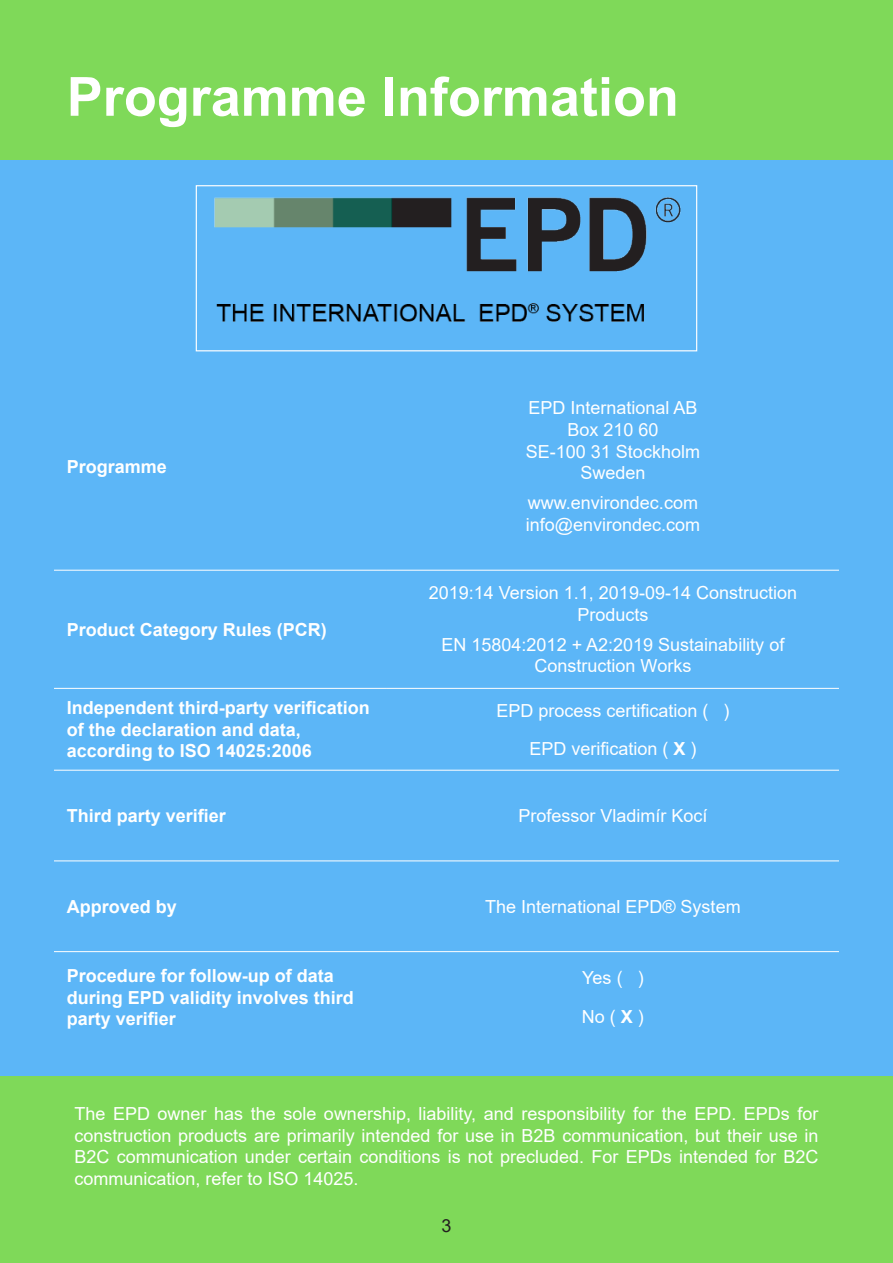
<style>
.page{position:relative;width:893px;height:1263px;background:#fff}
.page>*{position:absolute;margin:0;border:0;box-sizing:border-box;transform-origin:0 0}
.Page_Header{font:700 54px "Arial";color:#fff}
.t1{font:18px/21.6px "Arial";color:#fff;text-align:center}
.t2{font:700 18px/21.6px "Arial";color:#fff}
.t3{font:18px "Arial";color:#231f20}
.s1{font-weight:700}
</style>
<div class="page">
<div style="left:0;top:0;width:893px;height:162px;background:#7fd959"></div>
<div style="left:0;top:1071px;width:893px;height:192px;background:#7fd959"></div>
<div style="left:0;top:160px;width:893px;height:916px;background:#5cb6f7"></div>
<img style="left:214px;top:197px;width:467px;height:125px">
<div style="left:196px;top:185px;width:501px;height:166px;border:1px solid #fff"></div>
<hr style="left:54px;top:570px;width:333px;height:1px;background:#fff">
<hr style="left:387px;top:570px;width:452px;height:1px;background:#fff">
<hr style="left:54px;top:688px;width:333px;height:1px;background:#fff">
<hr style="left:387px;top:688px;width:452px;height:1px;background:#fff">
<hr style="left:54px;top:770px;width:333px;height:1px;background:#fff">
<hr style="left:387px;top:770px;width:452px;height:1px;background:#fff">
<hr style="left:54px;top:860px;width:333px;height:1px;background:#fff">
<hr style="left:387px;top:860px;width:452px;height:1px;background:#fff">
<hr style="left:54px;top:951px;width:333px;height:1px;background:#fff">
<hr style="left:387px;top:951px;width:452px;height:1px;background:#fff">
<p class="Page_Header" style="left:67px;top:59px;width:614px">Programme Information</p>
<p class="t2" style="left:67px;top:456px;width:102px">Programme</p>
<p class="t2" style="left:67px;top:619px;width:262px">Product Category Rules (PCR)</p>
<p class="t1" style="left:528px;top:397px;width:171px">EPD International AB</p>
<p class="t1" style="left:567px;top:419px;width:93px">Box 210 60</p>
<p class="t1" style="left:526px;top:440px;width:176px">SE-100 31 Stockholm</p>
<p class="t1" style="left:580px;top:462px;width:67px">Sweden</p>
<p class="t1" style="left:528px;top:492px;width:172px">www.environdec.com</p>
<p class="t1" style="left:526px;top:514px;width:176px">info@environdec.com</p>
<p class="t1" style="left:429px;top:582px;width:370px">2019:14 Version 1.1, 2019-09-14 Construction<br>Products</p>
<p class="t1" style="left:442px;top:634px;width:344px">EN 15804:2012 + A2:2019 Sustainability of<br>Construction Works</p>
<p class="t2" style="left:67px;top:697px;width:305px">Independent third-party verification of the declaration and data, according to ISO 14025:2006</p>
<p class="t1" style="left:496px;top:699px;width:235px">EPD process certification ( )</p>
<p class="t1" style="left:529px;top:738px;width:169px">EPD verification ( <span class="s1">X</span> )</p>
<p class="t2" style="left:67px;top:805px;width:161px">Third party verifier</p>
<p class="t1" style="left:518px;top:805px;width:191px">Professor Vladimír Kocí</p>
<p class="t2" style="left:67px;top:896px;width:112px">Approved by</p>
<p class="t1" style="left:485px;top:895px;width:257px">The International EPD® System</p>
<p class="t2" style="left:67px;top:965px;width:289px">Procedure for follow-up of data during EPD validity involves third party verifier</p>
<p class="t1" style="left:582px;top:967px;width:63px">Yes ( )</p>
<p class="t1" style="left:582px;top:1005px;width:64px">No ( <span class="s1">X</span> )</p>
<p class="t1" style="left:74px;top:1103px;width:746px;text-align:justify">The EPD owner has the sole ownership, liability, and responsibility for the EPD. EPDs for construction products are primarily intended for use in B2B communication, but their use in B2C communication under certain conditions is not precluded. For EPDs intended for B2C communication, refer to ISO 14025.</p>
<p class="t3" style="left:441px;top:1213px;width:12px">3</p>
</div>
